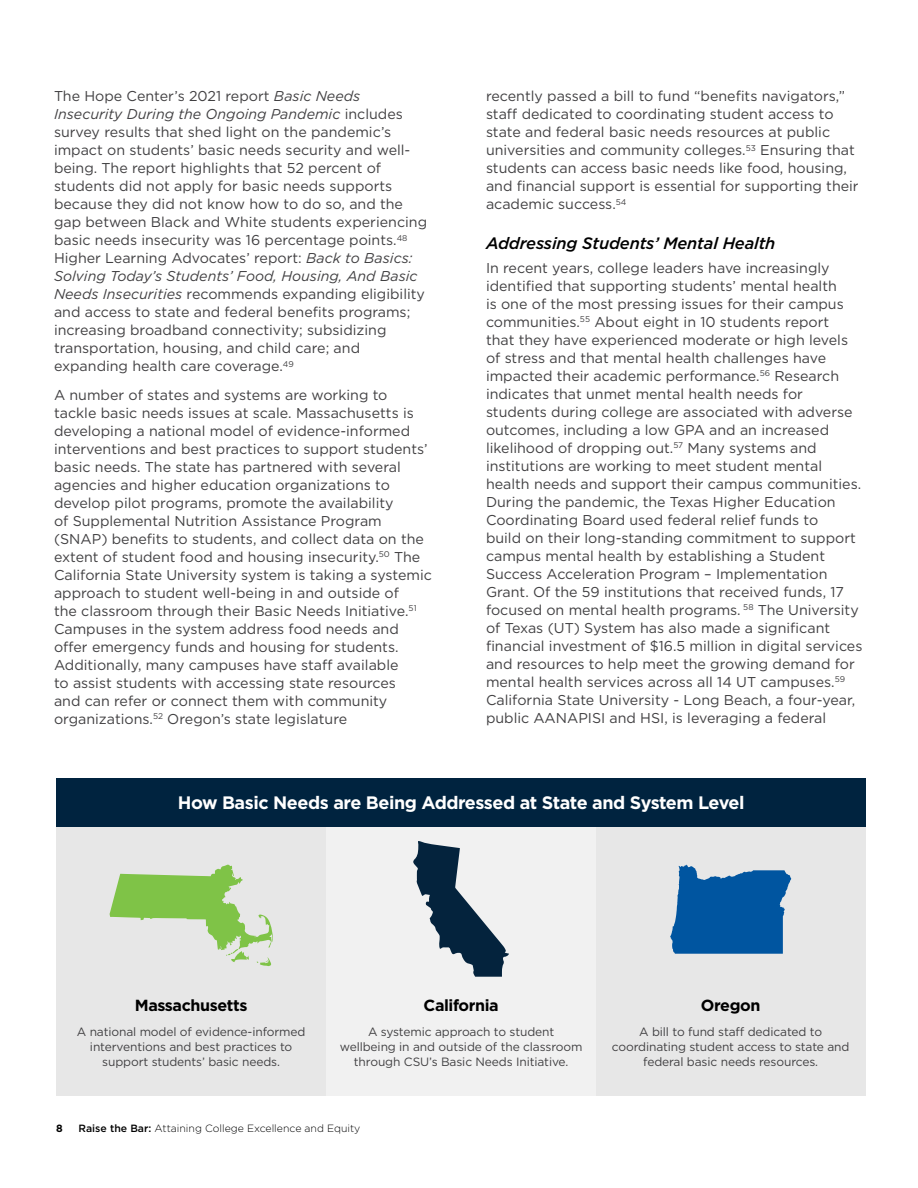
<style>
.page{position:relative;width:918px;height:1188px;background:#fff}
.page>*{position:absolute;margin:0;border:0;box-sizing:border-box;transform-origin:0 0}
.Body_Text{font:700 18px "Gotham";letter-spacing:-.025em;color:#fff}
.t1{font:italic 500 16.5px "Gotham";letter-spacing:-.01em;color:#000}
.Body_Text-2{font:700 16.05px "Gotham";letter-spacing:-.025em;color:#000}
.Body_Text-3{font:14.25px/18px "Gotham";color:#414042}
.Body_Text-4{font:12px/14.5px "Gotham";letter-spacing:-.01em;color:#414042;text-align:center}
.t2{font:300 10.5px "Gotham";color:#000}
.t3{font:700 10.5px "Gotham";color:#000}
.s1{font-style:italic}
.s2{font-weight:500}
</style>
<div class="page">
<div style="left:56px;top:827px;width:270px;height:269px;background:#e7e7e7"></div>
<div style="left:56px;top:779px;width:810px;height:48px;background:#00233f"></div>
<div style="left:326px;top:827px;width:270px;height:269px;background:#f1f1f1"></div>
<div style="left:596px;top:827px;width:270px;height:269px;background:#e7e7e7"></div>
<svg style="left:110px;top:865px;width:163px;height:101px"></svg>
<svg style="left:413px;top:841px;width:96px;height:136px"></svg>
<svg style="left:670px;top:865px;width:121px;height:89px"></svg>
<p class="Body_Text-3" style="left:54px;top:87px;width:375px">The Hope Center’s 2021 report <span class="s1">Basic Needs Insecurity During the Ongoing Pandemic</span> includes survey results that shed light on the pandemic’s impact on students’ basic needs security and well&shy;being. The report highlights that 52 percent of students did not apply for basic needs supports because they did not know how to do so, and the gap between Black and White students experiencing basic needs insecurity was 16 percentage points.<sup>48<br></sup>Higher Learning Advocates’ report: <span class="s1">Back to Basics:<br>Solving Today’s Students’ Food, Housing, And Basic Needs Insecurities</span> recommends expanding eligibility and access to state and federal benefits programs; increasing broadband connectivity; subsidizing transportation, housing, and child care; and expanding health care coverage.<sup>49</sup></p>
<p class="Body_Text-3" style="left:54px;top:386px;width:379px">A number of states and systems are working to tackle basic needs issues at scale. Massachusetts is developing a national model of evidence-informed interventions and best practices to support students’ basic needs. The state has partnered with several agencies and higher education organizations to develop pilot programs, promote the availability<br>of Supplemental Nutrition Assistance Program (SNAP) benefits to students, and collect data on the extent of student food and housing insecurity.<sup>50</sup> The California State University system is taking a systemic approach to student well-being in and outside of<br>the classroom through their Basic Needs Initiative.<sup>51<br></sup>Campuses in the system address food needs and offer emergency funds and housing for students.<br>Additionally, many campuses have staff available<br>to assist students with accessing state resources<br>and can refer or connect them with community organizations.<sup>52</sup> Oregon’s state legislature</p>
<p class="Body_Text-3" style="left:486px;top:87px;width:374px">recently passed a bill to fund “benefits navigators,” staff dedicated to coordinating student access to state and federal basic needs resources at public universities and community colleges.<sup>53</sup> Ensuring that students can access basic needs like food, housing, and financial support is essential for supporting their academic success.<sup>54</sup></p>
<h3 class="t1" style="left:486px;top:233px;width:291px">Addressing Students’ Mental Health</h3>
<p class="Body_Text-3" style="left:486px;top:258px;width:378px">In recent years, college leaders have increasingly identified that supporting students’ mental health<br>is one of the most pressing issues for their campus communities.<sup>55</sup> About eight in 10 students report<br>that they have experienced moderate or high levels of stress and that mental health challenges have impacted their academic performance.<sup>56</sup> Research indicates that unmet mental health needs for students during college are associated with adverse outcomes, including a low GPA and an increased likelihood of dropping out.<sup>57</sup> Many systems and institutions are working to meet student mental health needs and support their campus communities.<br>During the pandemic, the Texas Higher Education Coordinating Board used federal relief funds to<br>build on their long-standing commitment to support campus mental health by establishing a Student Success Acceleration Program – Implementation Grant. Of the 59 institutions that received funds, 17 focused on mental health programs. <sup>58</sup> The University of Texas (UT) System has also made a significant financial investment of $16.5 million in digital services and resources to help meet the growing demand for mental health services across all 14 UT campuses.<sup>59<br></sup>California State University - Long Beach, a four-year, public AANAPISI and HSI, is leveraging a federal</p>
<p class="Body_Text" style="left:178px;top:791px;width:568px">How Basic Needs are Being Addressed at State and System Level</p>
<p class="Body_Text-2" style="left:135px;top:995px;width:114px">Massachusetts</p>
<p class="Body_Text-4" style="left:77px;top:1025px;width:230px">A national model of evidence-informed interventions and best practices to support students’ basic needs.</p>
<p class="Body_Text-2" style="left:424px;top:995px;width:77px">California</p>
<p class="Body_Text-4" style="left:340px;top:1025px;width:244px">A systemic approach to student wellbeing in and outside of the classroom through CSU’s Basic Needs Initiative.</p>
<p class="t3" style="left:56px;top:1121px;width:8px">8</p>
<p class="t2" style="left:79px;top:1121px;width:283px"><span class="s2">Raise the Bar:</span> Attaining College Excellence and Equity</p>
<p class="Body_Text-2" style="left:701px;top:995px;width:61px">Oregon</p>
<p class="Body_Text-4" style="left:612px;top:1025px;width:239px">A bill to fund staff dedicated to coordinating student access to state and federal basic needs resources.</p>
</div>
